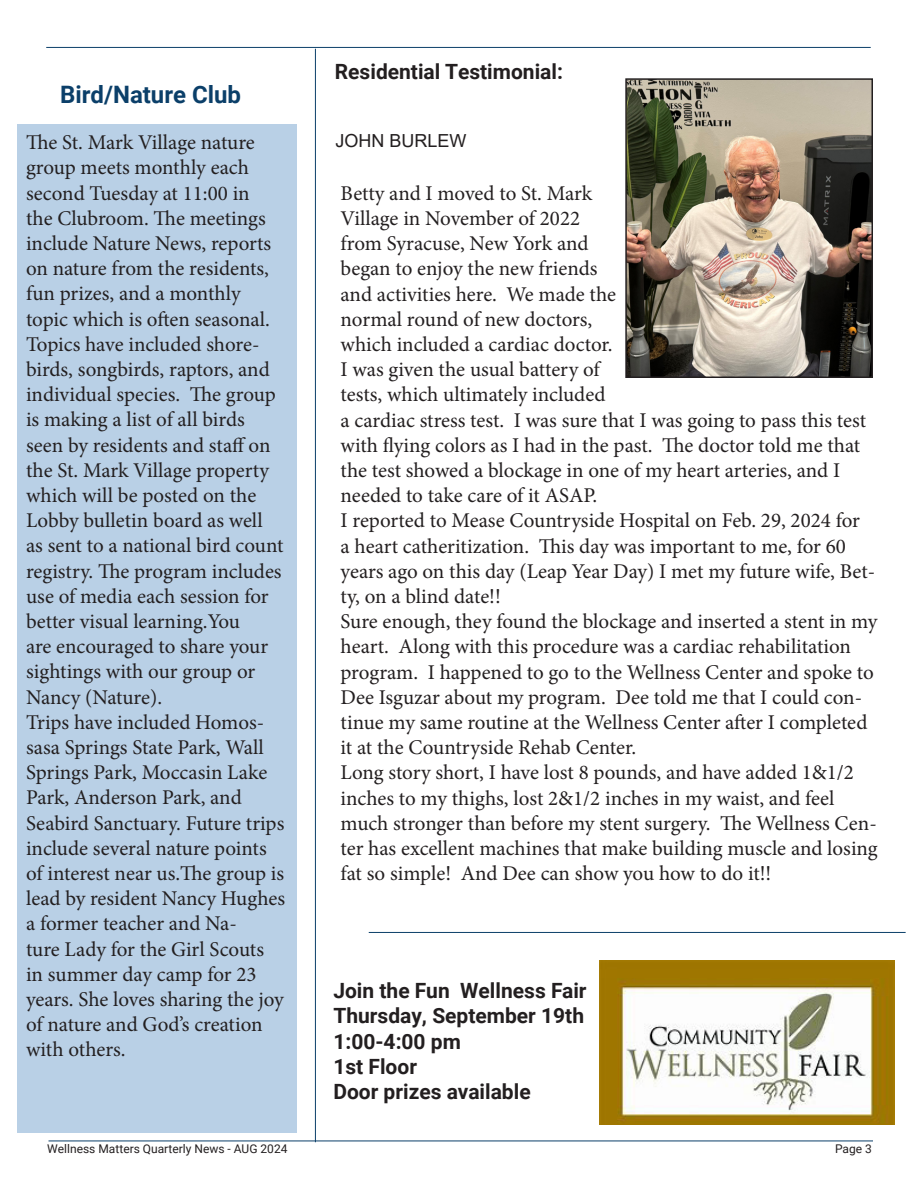
<style>
.page{position:relative;width:918px;height:1188px;background:#fff}
.page>*{position:absolute;margin:0;border:0;box-sizing:border-box;transform-origin:0 0}
.Body_-_Times_New_Roman{font:700 24px "Roboto";color:#0b3f69}
.t1{font:21px/25.2px "Minion Pro";letter-spacing:-.005em;color:#231f20}
.t2{font:700 21px "Roboto";color:#231f20}
.t3{font:18px "Arial";color:#231f20}
.t4{font:12px "Roboto";color:#231f20}
</style>
<div class="page">
<hr style="left:315px;top:49px;width:1px;height:1093px;background:#0b3f69">
<div style="left:17px;top:124px;width:279px;height:1008px;background:#b9d0e6"></div>
<img style="left:628px;top:81px;width:242px;height:294px">
<div style="left:625px;top:78px;width:248px;height:300px;border:2px solid #231f20"></div>
<hr style="left:49px;top:1141px;width:824px;height:1px;background:#0b3f69">
<hr style="left:46px;top:47px;width:825px;height:1px;background:#0b3f69">
<hr style="left:369px;top:932px;width:537px;height:1px;background:#0b3f69">
<img style="left:600px;top:961px;width:294px;height:164px">
<p class="Body_-_Times_New_Roman" style="left:60px;top:78px;width:183px">Bird/Nature Club</p>
<p class="t1" style="left:26px;top:130px;width:259px">The St. Mark Village nature group meets monthly each second Tuesday at 11:00 in<br>the Clubroom. The meetings include Nature News, reports on nature from the residents, fun prizes, and a monthly topic which is often seasonal.<br>Topics have included shore&shy;birds, songbirds, raptors, and individual species. The group is making a list of all birds seen by residents and staff on the St. Mark Village property which will be posted on the<br>Lobby bulletin board as well as sent to a national bird count registry. The program includes use of media each session for better visual learning.You<br>are encouraged to share your sightings with our group or<br>Nancy (Nature).</p>
<p class="t1" style="left:26px;top:710px;width:261px">Trips have included Homos&shy;sasa Springs State Park, Wall<br>Springs Park, Moccasin Lake<br>Park, Anderson Park, and<br>Seabird Sanctuary. Future trips include several nature points of interest near us.The group is lead by resident Nancy Hughes a former teacher and Na-<br>ture Lady for the Girl Scouts in summer day camp for 23 years. She loves sharing the joy of nature and God’s creation with others.</p>
<p class="t2" style="left:335px;top:56px;width:230px">Residential Testimonial:</p>
<p class="t3" style="left:336px;top:128px;width:133px">JOHN BURLEW</p>
<p class="t1" style="left:341px;top:181px;width:527px">Betty and I moved to St. Mark<br>Village in November of 2022<br>from Syracuse, New York and<br>began to enjoy the new friends<br>and activities here. We made the<br>normal round of new doctors,<br>which included a cardiac doctor.<br>I was given the usual battery of<br>tests, which ultimately included<br>a cardiac stress test. I was sure that I was going to pass this test with flying colors as I had in the past. The doctor told me that the test showed a blockage in one of my heart arteries, and I needed to take care of it ASAP.</p>
<p class="t1" style="left:341px;top:508px;width:536px">I reported to Mease Countryside Hospital on Feb. 29, 2024 for<br>a heart catheritization. This day was important to me, for 60 years ago on this day (Leap Year Day) I met my future wife, Bet&shy;ty, on a blind date!!</p>
<p class="t1" style="left:341px;top:609px;width:539px">Sure enough, they found the blockage and inserted a stent in my heart. Along with this procedure was a cardiac rehabilitation program. I happened to go to the Wellness Center and spoke to Dee Isguzar about my program. Dee told me that I could con&shy;tinue my same routine at the Wellness Center after I completed it at the Countryside Rehab Center.</p>
<p class="t1" style="left:341px;top:760px;width:539px">Long story short, I have lost 8 pounds, and have added 1&amp;1/2 inches to my thighs, lost 2&amp;1/2 inches in my waist, and feel much stronger than before my stent surgery. The Wellness Cen&shy;ter has excellent machines that make building muscle and losing fat so simple! And Dee can show you how to do it!!</p>
<p class="t2" style="left:333px;top:976px;width:255px">Join the Fun Wellness Fair</p>
<p class="t2" style="left:333px;top:1001px;width:252px">Thursday, September 19th</p>
<p class="t2" style="left:333px;top:1026px;width:129px">1:00-4:00 pm</p>
<p class="t2" style="left:333px;top:1052px;width:85px">1st Floor</p>
<p class="t2" style="left:333px;top:1077px;width:199px">Door prizes available</p>
<p class="t4" style="left:47px;top:1141px;width:242px">Wellness Matters Quarterly News - AUG 2024</p>
<p class="t4" style="left:835px;top:1141px;width:38px">Page 3</p>
</div>
